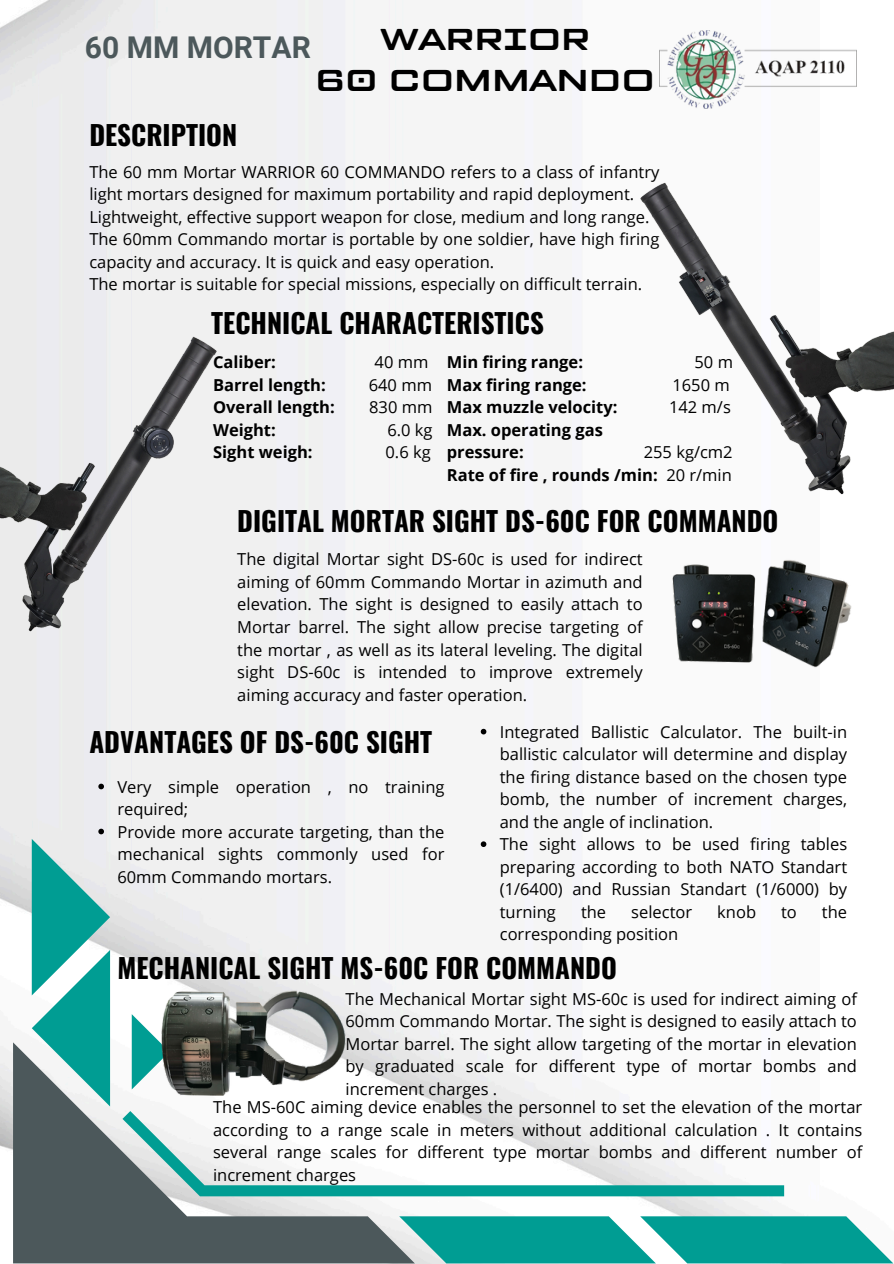
<style>
.page{position:relative;width:894px;height:1264px;background:#fff}
.page>*{position:absolute;margin:0;border:0;box-sizing:border-box;transform-origin:0 0}
.t1{font:700 30px/41.7px "TT Lakes Neue Exp";color:#000;text-align:center}
.t2{font:700 30px "Roboto";color:#4c585b}
.t3{font:700 27px "Oswald";color:#000}
.t4{font:16.5px/22.5px "Open Sans";color:#000;text-align:justify}
.t5{font:700 16.5px "Open Sans";color:#000}
.s1{font-weight:400}
</style>
<div class="page">
<img style="left:0;top:0;width:857px;height:1216px">
<svg style="left:415px;top:1111px;width:368px;height:85px"></svg>
<svg style="left:415px;top:1216px;width:478px;height:47px;background:#23aaa1"></svg>
<svg style="left:132px;top:1014px;width:15px;height:28px"></svg>
<svg style="left:13px;top:1042px;width:402px;height:221px"></svg>
<img style="left:659px;top:31px;width:197px;height:77px">
<img style="left:662px;top:554px;width:195px;height:123px">
<img style="left:147px;top:989px;width:204px;height:117px">
<img style="left:621px;top:163px;width:272px;height:351px">
<img style="left:0;top:316px;width:243px;height:329px">
<svg style="left:98px;top:783px;width:6px;height:6px"></svg>
<svg style="left:32px;top:828px;width:78px;height:278px"></svg>
<svg style="left:480px;top:728px;width:6px;height:6px"></svg>
<svg style="left:480px;top:841px;width:6px;height:6px"></svg>
<p class="t2" style="left:85px;top:30px;width:227px">60 MM MORTAR</p>
<p class="t1" style="left:315px;top:18px;width:341px">WARRIOR<br>60 COMMANDO</p>
<p class="t3" style="left:89px;top:114px;width:149px">DESCRIPTION</p>
<p class="t4" style="left:89px;top:160px;width:571px">The 60 mm Mortar WARRIOR 60 COMMANDO refers to a class of infantry light mortars designed for maximum portability and rapid deployment.</p>
<h1 class="t4" style="left:89px;top:205px;width:561px">Lightweight, effective support weapon for close, medium and long range.</h1>
<h1 class="t4" style="left:89px;top:227px;width:571px">The 60mm Commando mortar is portable by one soldier, have high firing capacity and accuracy. It is quick and easy operation.</h1>
<p class="t4" style="left:89px;top:272px;width:554px">The mortar is suitable for special missions, especially on difficult terrain.</p>
<p class="t3" style="left:211px;top:302px;width:334px">TECHNICAL CHARACTERISTICS</p>
<p class="t5" style="left:213px;top:350px;width:64px">Caliber:</p>
<p class="t4" style="left:374px;top:350px;width:55px">40 mm</p>
<p class="t5" style="left:213px;top:373px;width:114px">Barrel length:</p>
<p class="t4" style="left:368px;top:373px;width:65px">640 mm</p>
<p class="t5" style="left:213px;top:395px;width:123px">Overall length:</p>
<p class="t4" style="left:369px;top:395px;width:65px">830 mm</p>
<p class="t5" style="left:213px;top:418px;width:64px">Weight:</p>
<p class="t4" style="left:387px;top:418px;width:47px">6.0 kg</p>
<p class="t5" style="left:213px;top:440px;width:101px">Sight weigh:</p>
<p class="t4" style="left:385px;top:440px;width:47px">0.6 kg</p>
<p class="t5" style="left:446px;top:350px;width:138px">Min firing range:</p>
<p class="t4" style="left:694px;top:350px;width:40px">50 m</p>
<p class="t5" style="left:446px;top:373px;width:141px">Max firing range:</p>
<p class="t4" style="left:672px;top:373px;width:59px">1650 m</p>
<p class="t5" style="left:446px;top:395px;width:172px">Max muzzle velocity:</p>
<p class="t4" style="left:668px;top:395px;width:63px">142 m/s</p>
<p class="t5" style="left:446px;top:418px;width:157px">Max. operating gas</p>
<p class="t5" style="left:446px;top:440px;width:78px">pressure:</p>
<p class="t4" style="left:643px;top:440px;width:90px">255 kg/cm2</p>
<p class="t5" style="left:446px;top:463px;width:286px">Rate of fire , rounds /min: <span class="s1">20 r/min</span></p>
<p class="t3" style="left:237px;top:499px;width:542px">DIGITAL MORTAR SIGHT DS-60C FOR COMMANDO</p>
<p class="t4" style="left:237px;top:548px;width:407px">The digital Mortar sight DS-60c is used for indirect aiming of 60mm Commando Mortar in azimuth and elevation. The sight is designed to easily attach to Mortar barrel. The sight allow precise targeting of the mortar , as well as its lateral leveling. The digital sight DS-60c is intended to improve extremely aiming accuracy and faster operation.</p>
<p class="t3" style="left:89px;top:720px;width:344px">ADVANTAGES OF DS-60C SIGHT</p>
<p class="t4" style="left:117px;top:775px;width:328px">Very simple operation , no training required;</p>
<p class="t4" style="left:117px;top:820px;width:328px">Provide more accurate targeting, than the mechanical sights commonly used for 60mm Commando mortars.</p>
<p class="t4" style="left:499px;top:720px;width:349px">Integrated Ballistic Calculator. The built-in ballistic calculator will determine and display the firing distance based on the chosen type bomb, the number of increment charges, and the angle of inclination.</p>
<p class="t4" style="left:499px;top:832px;width:349px">The sight allows to be used firing tables preparing according to both NATO Standart (1/6400) and Russian Standart (1/6000) by turning</p>
<p class="t4" style="left:581px;top:900px;width:27px">the</p>
<p class="t4" style="left:631px;top:900px;width:62px">selector</p>
<p class="t4" style="left:717px;top:900px;width:40px">knob</p>
<p class="t4" style="left:781px;top:900px;width:17px">to</p>
<p class="t4" style="left:821px;top:900px;width:27px">the</p>
<p class="t4" style="left:499px;top:922px;width:180px">corresponding position</p>
<p class="t3" style="left:117px;top:946px;width:501px">MECHANICAL SIGHT MS-60C FOR COMMANDO</p>
<p class="t4" style="left:345px;top:987px;width:512px">The Mechanical Mortar sight MS-60c is used for indirect aiming of 60mm Commando Mortar. The sight is designed to easily attach to Mortar barrel. The sight allow targeting of the mortar in elevation by graduated scale for different type of mortar bombs and increment charges .</p>
<p class="t4" style="left:213px;top:1095px;width:650px">The MS-60C aiming device enables the personnel to set the elevation of the mortar according to a range scale in meters without additional calculation . It contains several range scales for different type mortar bombs and different number of increment charges</p>
</div>
